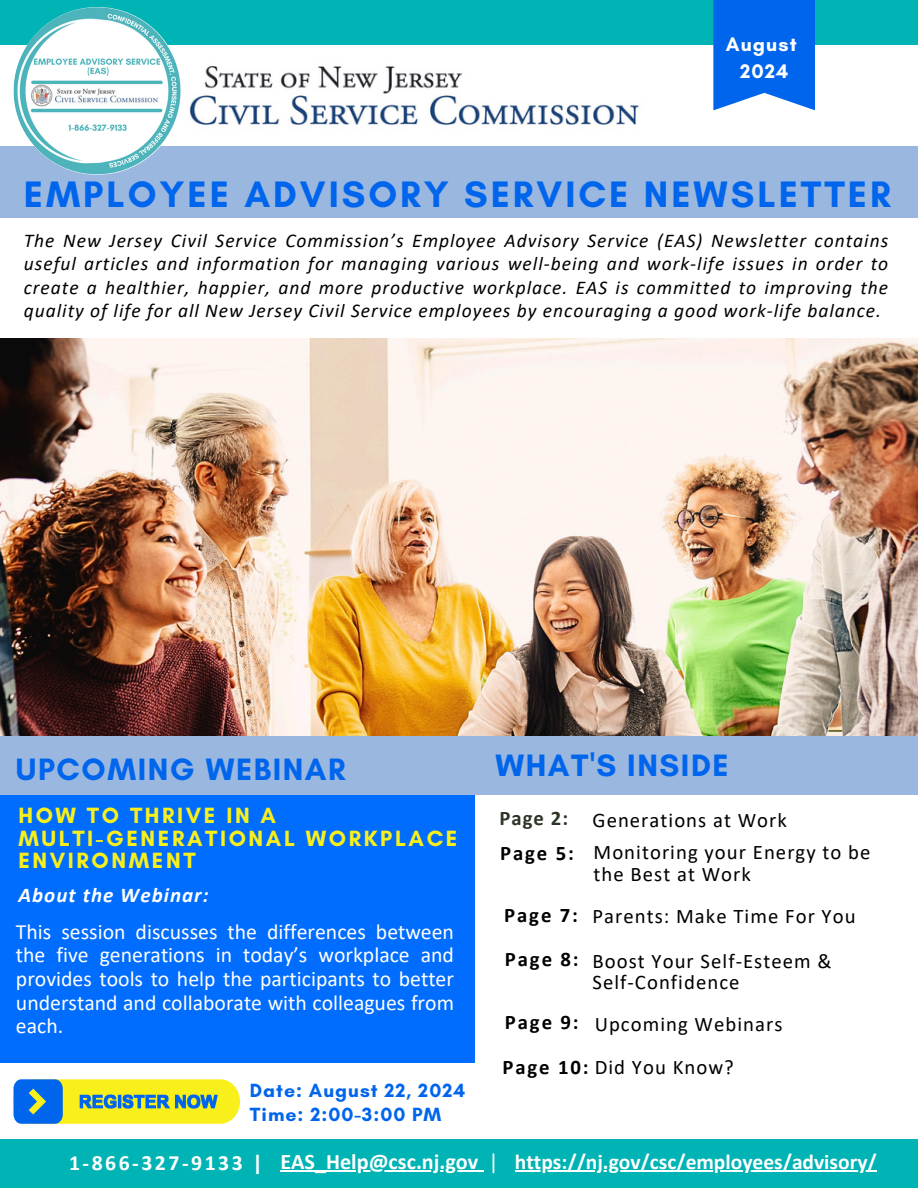
<style>
.page{position:relative;width:918px;height:1188px;background:#fff}
.page>*{position:absolute;margin:0;border:0;box-sizing:border-box;transform-origin:0 0}
.t1{font:700 37.5px "Glacial Indifference";letter-spacing:.08em;color:#0065ed}
.t2{font:700 31.5px "Glacial Indifference";letter-spacing:.05em;color:#0065ed}
.t3{font:700 22.5px/22.5px "Glacial Indifference";letter-spacing:.115em;color:#f8ef1b}
.t4{font:700 22.2px "Calibri";color:#fff}
.t5{font:22.2px "Calibri";color:#fff}
.t6{font:21.75px/23.7px "Calibri";color:#fff;text-align:justify}
.t7{font:700 21.75px "Calibri";letter-spacing:.115em;color:#fff}
.t8{font:700 21.45px "Calibri";color:#fff}
.t9{font:italic 700 21px "Calibri";letter-spacing:.05em;color:#fff}
.t10{font:20.7px/22.5px "Calibri";letter-spacing:.05em;color:#000}
.t11{font:700 20.7px "Calibri";letter-spacing:.09em;color:#000}
.t12{font:700 20.7px "Calibri";color:#2b3425}
.t13{font:700 20.1px/27px "Glacial Indifference";letter-spacing:.05em;color:#fff;text-align:center}
.t14{font:italic 19.5px/23.7px "Calibri";letter-spacing:.05em;color:#000;text-align:justify}
.t15{font:700 19.5px/23.7px "Glacial Indifference";letter-spacing:.05em;color:#0065ed}
.s1{font-weight:700}
</style>
<div class="page">
<div style="left:0;top:0;width:918px;height:45px;background:#00b3b4"></div>
<img style="left:0;top:339px;width:918px;height:397px">
<div style="left:0;top:751px;width:475px;height:311px;background:#006dff"></div>
<svg style="left:713px;top:0;width:102px;height:110px;background:#1471ee"></svg>
<div style="left:0;top:147px;width:918px;height:70px;background:#9ab7df"></div>
<div style="left:0;top:736px;width:918px;height:58px;background:#9ab7df"></div>
<img style="left:14px;top:7px;width:167px;height:168px;border-radius:50%">
<img style="left:190px;top:66px;width:449px;height:59px">
<svg style="left:14px;top:1079px;width:226px;height:45px;background:#aac463"></svg>
<div style="left:0;top:1140px;width:918px;height:48px;background:#00b3b4"></div>
<hr style="left:515px;top:1170px;width:362px;height:1px;background:#fff">
<hr style="left:280px;top:1170px;width:198px;height:1px;background:#fff">
<h1 class="t13" style="left:726px;top:30px;width:72px">August<br>2024</h1>
<p class="t1" style="left:24px;top:172px;width:868px">EMPLOYEE ADVISORY SERVICE NEWSLETTER</p>
<p class="t14" style="left:24px;top:230px;width:866px">The New Jersey Civil Service Commission’s Employee Advisory Service (EAS) Newsletter contains useful articles and information for managing various well-being and work-life issues in order to create a healthier, happier, and more productive workplace. EAS is committed to improving the quality of life for all New Jersey Civil Service employees by encouraging a good work-life balance.</p>
<h2 class="t2" style="left:16px;top:750px;width:331px">UPCOMING WEBINAR</h2>
<h2 class="t2" style="left:495px;top:746px;width:235px">WHAT'S INSIDE</h2>
<h6 class="t3" style="left:18px;top:804px;width:441px">HOW TO THRIVE IN A<br>MULTI-GENERATIONAL WORKPLACE<br>ENVIRONMENT</h6>
<h5 class="t9" style="left:18px;top:886px;width:192px">About the Webinar:</h5>
<p class="t6" style="left:16px;top:921px;width:440px">This session discusses the differences between the five generations in today’s workplace and provides tools to help the participants to better understand and collaborate with colleagues from each.</p>
<p class="t15" style="left:250px;top:1078px;width:217px">Date: August 22, 2024<br>Time: 2:00-3:00 PM</p>
<h3 class="t12" style="left:499px;top:809px;width:70px">Page 2:</h3>
<h4 class="t11" style="left:500px;top:844px;width:75px">Page 5:</h4>
<h4 class="t10" style="left:593px;top:811px;width:196px">Generations at Work</h4>
<h5 class="t10" style="left:594px;top:842px;width:278px">Monitoring your Energy to be the Best at Work</h5>
<h4 class="t11" style="left:504px;top:906px;width:75px">Page 7:</h4>
<h5 class="t10" style="left:592px;top:907px;width:265px">Parents: Make Time For You</h5>
<h5 class="t11" style="left:505px;top:951px;width:75px">Page 8:</h5>
<h4 class="t10" style="left:592px;top:952px;width:241px;line-height:21.3px">Boost Your Self-Esteem &amp;<br>Self-Confidence</h4>
<h5 class="t11" style="left:505px;top:1014px;width:75px">Page 9:</h5>
<h4 class="t10" style="left:595px;top:1014px;width:189px">Upcoming Webinars</h4>
<h4 class="t10" style="left:503px;top:1057px;width:233px"><span class="s1">Page 10:</span> Did You Know?</h4>
<h5 class="t7" style="left:69px;top:1154px;width:195px">1-866-327-9133 |</h5>
<p class="t4" style="left:280px;top:1152px;width:200px">EAS_Help@csc.nj.gov</p>
<h6 class="t5" style="left:488px;top:1152px;width:12px">|</h6>
<h4 class="t8" style="left:515px;top:1153px;width:363px">https://nj.gov/csc/employees/advisory/</h4>
</div>
